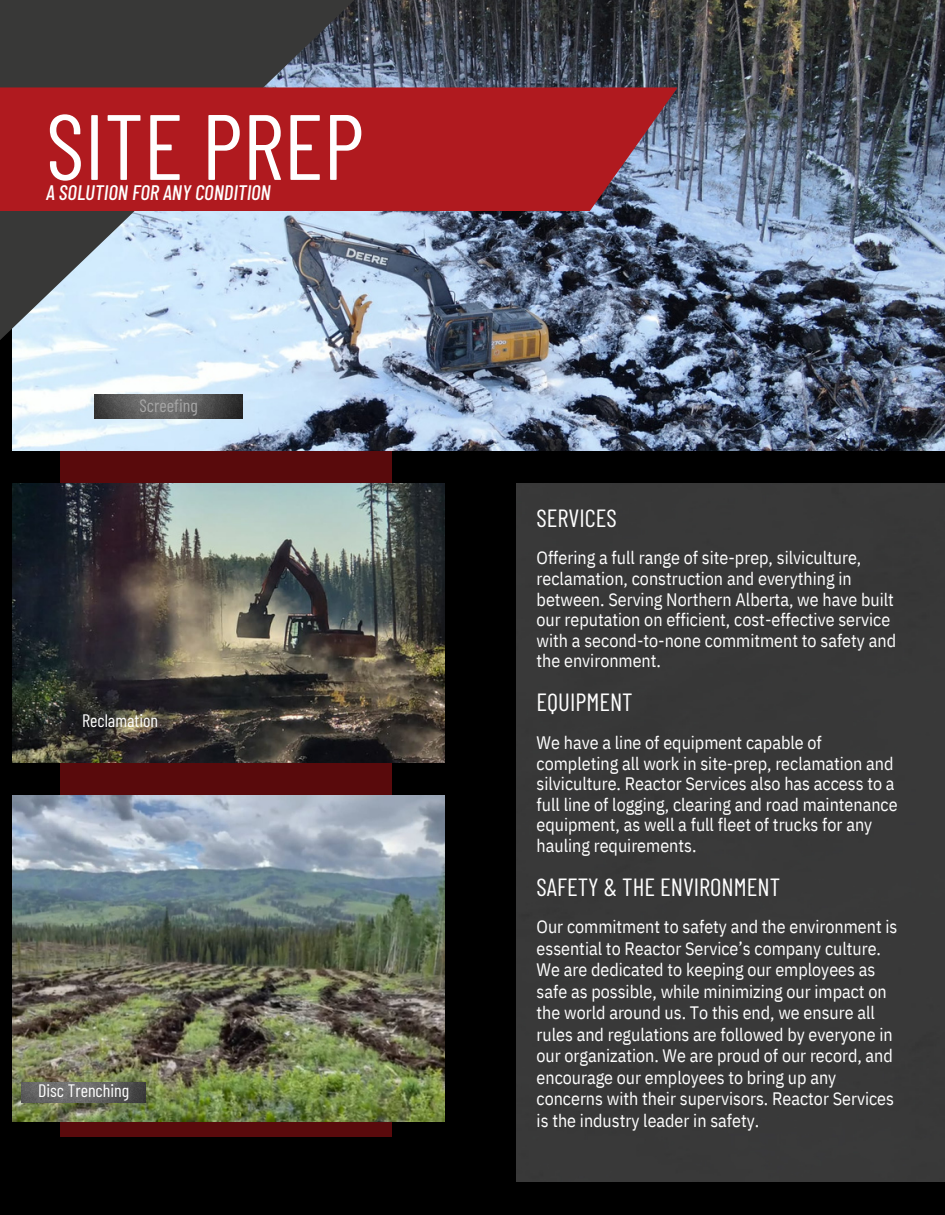
<style>
.page{position:relative;width:945px;height:1215px;background:#fff}
.page>*{position:absolute;margin:0;border:0;box-sizing:border-box;transform-origin:0 0}
.t1{font:92.55px "Barlow Condensed";color:#fff}
.t2{font:24.9px "Barlow Condensed";color:#fff}
.t3{font:italic 500 21px "Barlow Condensed";color:#fff}
.t4{font:18px/20.5px "IBM Plex Sans Cond";color:#fff}
.t5{font:18px "Barlow Condensed";color:#fff}
.t6{font:18px "Barlow Condensed";color:#a6a6a6}
</style>
<div class="page">
<img style="left:354px;top:0;width:591px;height:451px">
<div style="left:0;top:451px;width:945px;height:764px;background:#000"></div>
<div style="left:60px;top:451px;width:331px;height:686px;background:#590a0c"></div>
<img style="left:12px;top:484px;width:432px;height:278px">
<svg style="left:0;top:0;width:354px;height:547px;background:#888f97"></svg>
<svg style="left:0;top:87px;width:677px;height:124px;background:#ac2128"></svg>
<div style="left:516px;top:484px;width:429px;height:697px;background:#393939"></div>
<img style="left:12px;top:796px;width:432px;height:326px">
<img style="left:94px;top:394px;width:149px;height:25px">
<img style="left:21px;top:1083px;width:125px;height:20px">
<h1 class="t1" style="left:46px;top:87px;width:320px">SITE PREP</h1>
<p class="t3" style="left:46px;top:179px;width:226px">A SOLUTION FOR ANY CONDITION</p>
<p class="t6" style="left:139px;top:394px;width:60px">Screefing</p>
<p class="t5" style="left:82px;top:709px;width:77px">Reclamation</p>
<p class="t5" style="left:38px;top:1079px;width:93px">Disc Trenching</p>
<h2 class="t2" style="left:537px;top:502px;width:82px">SERVICES</h2>
<p class="t4" style="left:537px;top:547px;width:361px">Offering a full range of site-prep, silviculture, reclamation, construction and everything in between. Serving Northern Alberta, we have built our reputation on efficient, cost-effective service with a second-to-none commitment to safety and the environment.</p>
<h2 class="t2" style="left:537px;top:686px;width:98px">EQUIPMENT</h2>
<p class="t4" style="left:537px;top:732px;width:363px">We have a line of equipment capable of completing all work in site-prep, reclamation and silviculture. Reactor Services also has access to a full line of logging, clearing and road maintenance equipment, as well a full fleet of trucks for any hauling requirements.</p>
<h2 class="t2" style="left:537px;top:871px;width:245px">SAFETY &amp; THE ENVIRONMENT</h2>
<p class="t4" style="left:537px;top:915px;width:362px;line-height:21.6px">Our commitment to safety and the environment is essential to Reactor Service’s company culture.<br>We are dedicated to keeping our employees as safe as possible, while minimizing our impact on the world around us. To this end, we ensure all rules and regulations are followed by everyone in our organization. We are proud of our record, and encourage our employees to bring up any concerns with their supervisors. Reactor Services is the industry leader in safety.</p>
</div>
